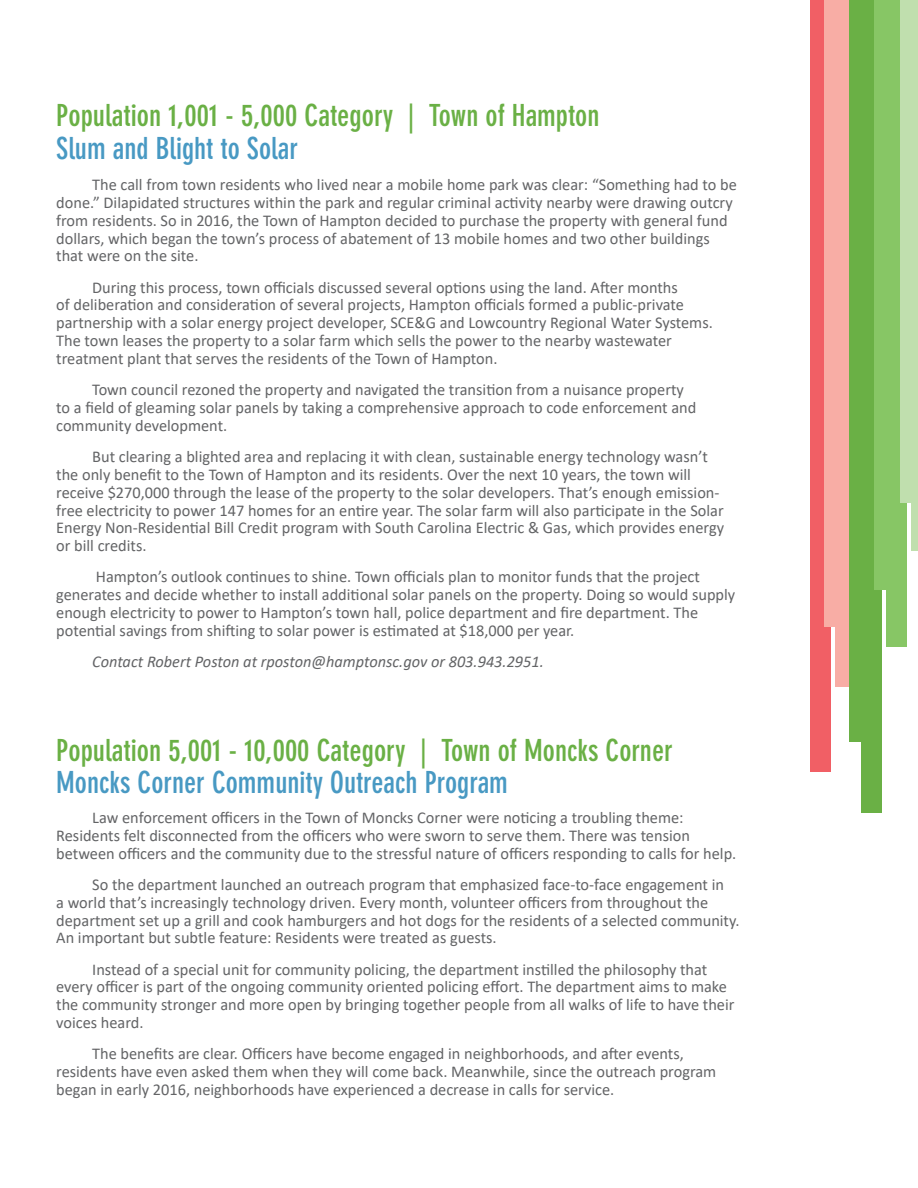
<style>
.page{position:relative;width:918px;height:1188px;background:#fff}
.page>*{position:absolute;margin:0;border:0;box-sizing:border-box;transform-origin:0 0}
.t1{font:700 condensed 30px "DIN Neuzeit Grotesk Std";color:#6ab045}
.t2{font:700 condensed 30px "DIN Neuzeit Grotesk Std";color:#4899c3}
.t3{font:16.5px/17.9px "Calibri";color:#636466}
.t4{font:italic 16.5px "Calibri";color:#636466}
</style>
<div class="page">
<div style="left:811px;top:0;width:20px;height:772px;background:#f15f65"></div>
<div style="left:836px;top:0;width:20px;height:687px;background:linear-gradient(to bottom,#f8ada5,#f8ada5)"></div>
<div style="left:861px;top:0;width:20px;height:813px;background:#6ab045"></div>
<div style="left:886px;top:0;width:20px;height:647px;background:#87c665"></div>
<div style="left:911px;top:0;width:7px;height:551px;background:#c0dfae"></div>
<div style="left:824px;top:0;width:21px;height:627px;background:#f8ada5"></div>
<div style="left:850px;top:0;width:20px;height:742px;background:#6ab045"></div>
<div style="left:875px;top:0;width:20px;height:590px;background:#87c665"></div>
<div style="left:900px;top:0;width:18px;height:503px;background:#c0dfae"></div>
<h1 class="t1" style="left:56px;top:98px;width:545px">Population 1,001 - 5,000 Category | Town of Hampton</h1>
<h1 class="t2" style="left:56px;top:131px;width:243px">Slum and Blight to Solar</h1>
<p class="t3" style="left:56px;top:175px;width:682px;text-indent:36px">The call from town residents who lived near a mobile home park was clear: “Something had to be done.” Dilapidated structures within the park and regular criminal activity nearby were drawing outcry from residents. So in 2016, the Town of Hampton decided to purchase the property with general fund dollars, which began the town’s process of abatement of 13 mobile homes and two other buildings that were on the site.</p>
<p class="t3" style="left:56px;top:278px;width:658px;text-indent:36px">During this process, town officials discussed several options using the land. After months<br>of deliberation and consideration of several projects, Hampton officials formed a public-private partnership with a solar energy project developer, SCE&amp;G and Lowcountry Regional Water Systems.<br>The town leases the property to a solar farm which sells the power to the nearby wastewater treatment plant that serves the residents of the Town of Hampton.</p>
<p class="t3" style="left:56px;top:380px;width:642px;text-indent:36px">Town council rezoned the property and navigated the transition from a nuisance property to a field of gleaming solar panels by taking a comprehensive approach to code enforcement and community development.</p>
<p class="t3" style="left:56px;top:447px;width:669px;text-indent:36px">But clearing a blighted area and replacing it with clean, sustainable energy technology wasn’t the only benefit to the Town of Hampton and its residents. Over the next 10 years, the town will receive $270,000 through the lease of the property to the solar developers. That’s enough emission&shy;free electricity to power 147 homes for an entire year. The solar farm will also participate in the Solar Energy Non-Residential Bill Credit program with South Carolina Electric &amp; Gas, which provides energy or bill credits.</p>
<p class="t3" style="left:56px;top:568px;width:681px;text-indent:40px">Hampton’s outlook continues to shine. Town officials plan to monitor funds that the project generates and decide whether to install additional solar panels on the property. Doing so would supply enough electricity to power to Hampton’s town hall, police department and fire department. The potential savings from shifting to solar power is estimated at $18,000 per year.</p>
<p class="t4" style="left:92px;top:650px;width:453px">Contact Robert Poston at rposton@hamptonsc.gov or 803.943.2951.</p>
<h1 class="t1" style="left:56px;top:733px;width:618px">Population 5,001 - 10,000 Category | Town of Moncks Corner</h1>
<h1 class="t2" style="left:56px;top:765px;width:453px">Moncks Corner Community Outreach Program</h1>
<p class="t3" style="left:56px;top:808px;width:682px;text-indent:36px">Law enforcement officers in the Town of Moncks Corner were noticing a troubling theme:<br>Residents felt disconnected from the officers who were sworn to serve them. There was tension between officers and the community due to the stressful nature of officers responding to calls for help.</p>
<p class="t3" style="left:56px;top:875px;width:685px;text-indent:36px">So the department launched an outreach program that emphasized face-to-face engagement in<br>a world that’s increasingly technology driven. Every month, volunteer officers from throughout the department set up a grill and cook hamburgers and hot dogs for the residents of a selected community.<br>An important but subtle feature: Residents were treated as guests.</p>
<p class="t3" style="left:56px;top:960px;width:680px;text-indent:36px">Instead of a special unit for community policing, the department instilled the philosophy that every officer is part of the ongoing community oriented policing effort. The department aims to make the community stronger and more open by bringing together people from all walks of life to have their voices heard.</p>
<p class="t3" style="left:56px;top:1045px;width:662px;text-indent:36px">The benefits are clear. Officers have become engaged in neighborhoods, and after events, residents have even asked them when they will come back. Meanwhile, since the outreach program began in early 2016, neighborhoods have experienced a decrease in calls for service.</p>
</div>
